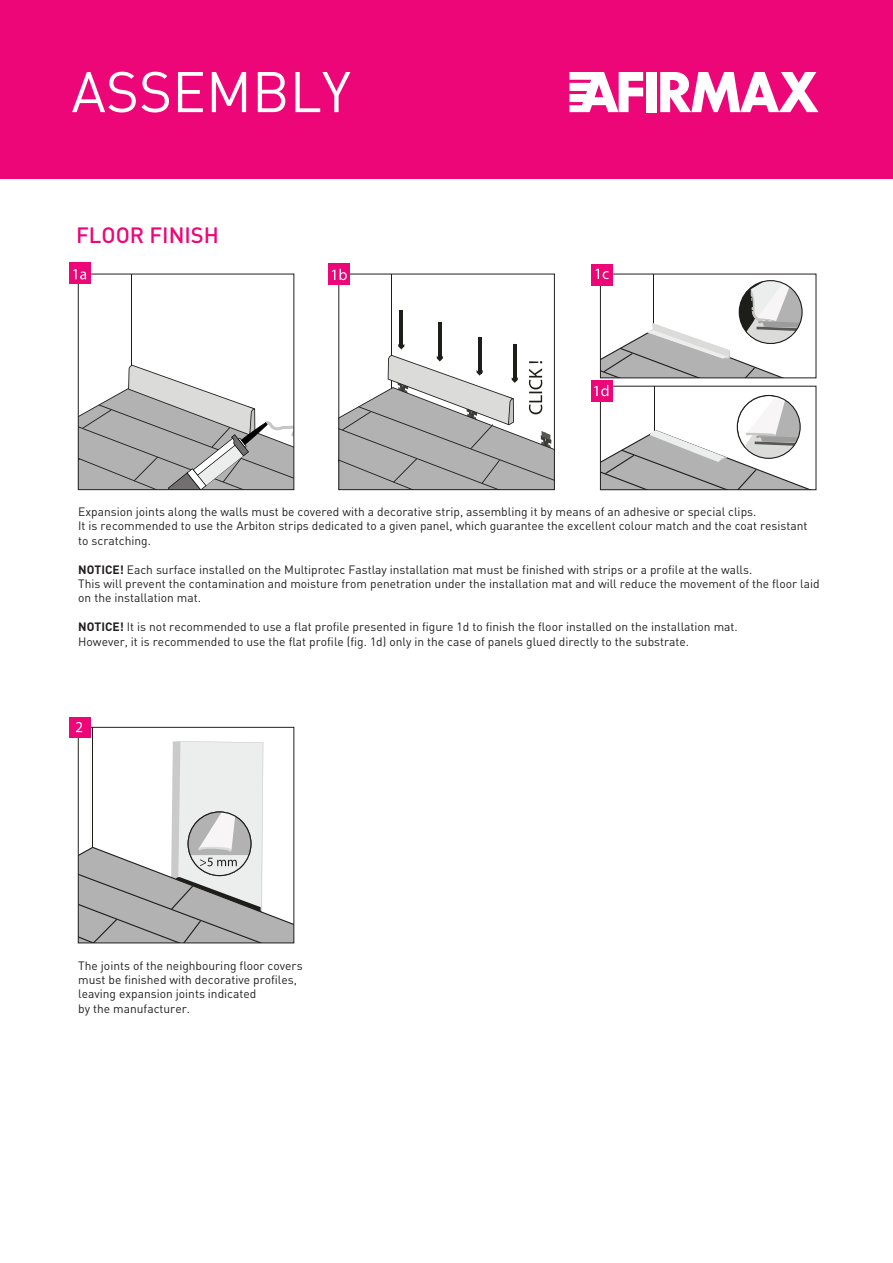
<style>
.page{position:relative;width:893px;height:1263px;background:#fff}
.page>*{position:absolute;margin:0;border:0;box-sizing:border-box;transform-origin:0 0}
.t1{font:56.4px "DIN Pro";color:#fff}
.t2{font:500 21.9px "DIN Pro";color:#ed0677}
.t3{font:12px/14.4px "DIN Pro";color:#231f20}
.s1{font-weight:700}
</style>
<div class="page">
<hr style="left:132px;top:274px;width:1px;height:115px;background:#1d1d1a">
<svg style="left:80px;top:365px;width:212px;height:123px"></svg>
<div style="left:78px;top:274px;width:216px;height:216px;border:1px solid #231f20"></div>
<hr style="left:391px;top:274px;width:1px;height:117px;background:#1d1d1a">
<hr style="left:400px;top:310px;width:3px;height:37px;background:#1d1d1a">
<svg style="left:398px;top:344px;width:6px;height:5px"></svg>
<hr style="left:478px;top:337px;width:3px;height:36px;background:#1d1d1a">
<hr style="left:438px;top:322px;width:4px;height:37px;background:#1d1d1a">
<hr style="left:513px;top:344px;width:3px;height:37px;background:#1d1d1a">
<svg style="left:340px;top:355px;width:213px;height:133px"></svg>
<div style="left:338px;top:274px;width:217px;height:216px;border:1px solid #231f20"></div>
<div style="left:328px;top:263px;width:21px;height:22px;background:#ed0677"></div>
<svg style="left:332px;top:269px;width:15px;height:11px"></svg>
<div style="left:69px;top:263px;width:21px;height:21px;background:#ed0677"></div>
<svg style="left:73px;top:269px;width:13px;height:10px"></svg>
<div style="left:591px;top:264px;width:21px;height:21px;background:#ed0677"></div>
<svg style="left:596px;top:269px;width:220px;height:109px"></svg>
<hr style="left:93px;top:727px;width:1px;height:121px;background:#1d1d1a">
<svg style="left:80px;top:741px;width:212px;height:200px"></svg>
<div style="left:78px;top:727px;width:216px;height:216px;border:1px solid #231f20"></div>
<div style="left:69px;top:717px;width:21px;height:21px;background:#ed0677"></div>
<svg style="left:76px;top:722px;width:6px;height:10px"></svg>
<div style="left:591px;top:380px;width:21px;height:22px;background:#ed0677"></div>
<svg style="left:594px;top:385px;width:222px;height:105px"></svg>
<div style="left:0;top:0;width:893px;height:179px;background:#ed0677"></div>
<div style="left:646px;top:72px;width:10px;height:40px;background:#fff"></div>
<svg style="left:660px;top:72px;width:159px;height:40px"></svg>
<svg style="left:569px;top:72px;width:74px;height:40px"></svg>
<h1 class="t1" style="left:71px;top:47px;width:281px">ASSEMBLY</h1>
<h2 class="t2" style="left:76px;top:220px;width:144px">FLOOR FINISH</h2>
<p class="t3" style="left:78px;top:503px;width:731px">Expansion joints along the walls must be covered with a decorative strip, assembling it by means of an adhesive or special clips.<br>It is recommended to use the Arbiton strips dedicated to a given panel, which guarantee the excellent colour match and the coat resistant to scratching.</p>
<p class="t3" style="left:78px;top:561px;width:743px"><span class="s1">NOTICE!</span> Each surface installed on the Multiprotec Fastlay installation mat must be finished with strips or a profile at the walls.<br>This will prevent the contamination and moisture from penetration under the installation mat and will reduce the movement of the floor laid on the installation mat.</p>
<p class="t3" style="left:78px;top:618px;width:661px"><span class="s1">NOTICE!</span> It is not recommended to use a flat profile presented in figure 1d to finish the floor installed on the installation mat.<br>However, it is recommended to use the flat profile (fig. 1d) only in the case of panels glued directly to the substrate.</p>
<p class="t3" style="left:78px;top:957px;width:226px">The joints of the neighbouring floor covers must be finished with decorative profiles, leaving expansion joints indicated<br>by the manufacturer.</p>
</div>
